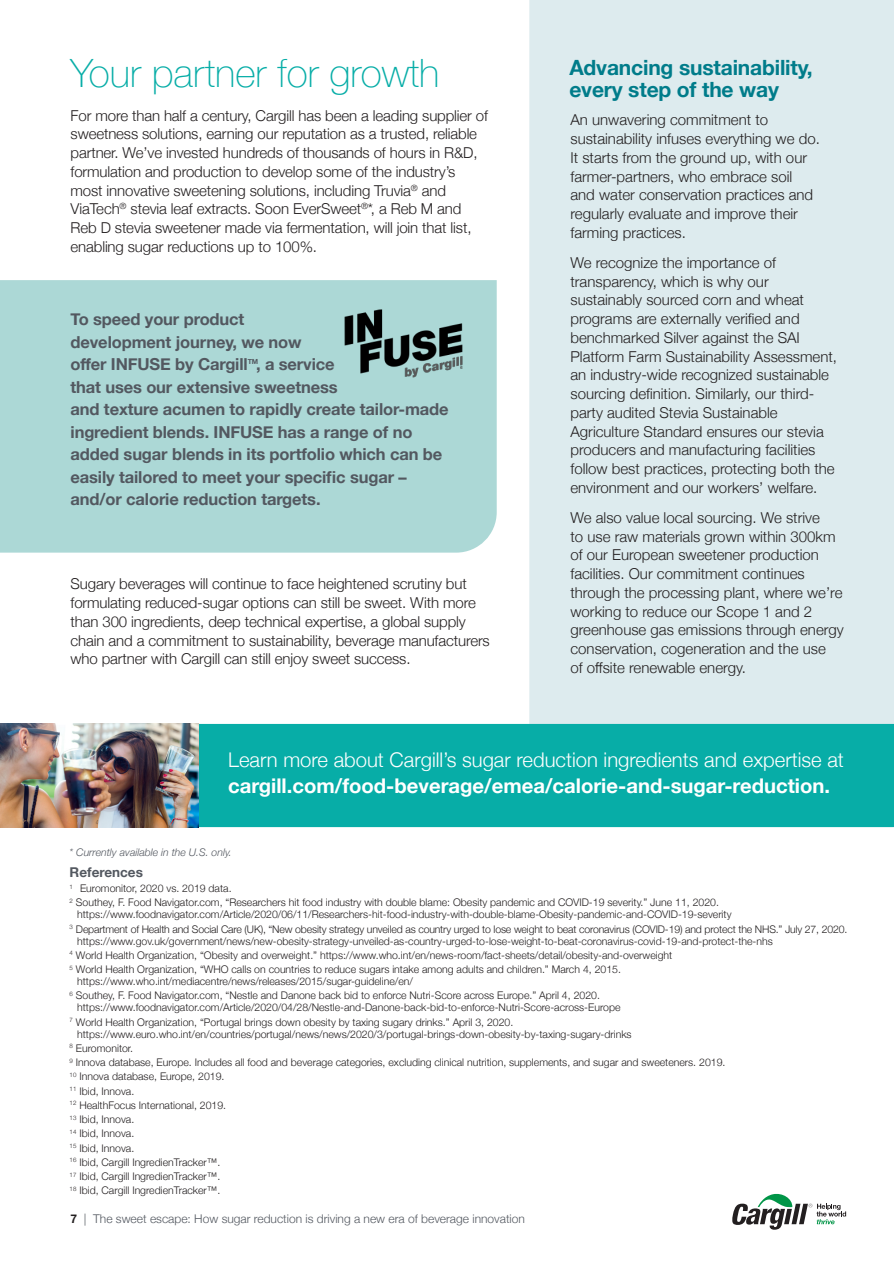
<style>
.page{position:relative;width:894px;height:1263px;background:#fff}
.page>*{position:absolute;margin:0;border:0;box-sizing:border-box;transform-origin:0 0}
.head{font:100 39px "Helvetica Neue";color:#07ada7}
.head-2{font:700 21px/22.5px "Helvetica Neue";letter-spacing:-.01em;color:#007c8a}
.head-3{font:300 20.25px/25.5px "Helvetica Neue";color:#fff}
.body{font:700 16.5px/22.5px "Helvetica Neue";letter-spacing:-.01em;color:#535860}
.body-2{font:300 15px/18.8px "Helvetica Neue";color:#231f20}
.body-3{font:700 13.5px "Helvetica Neue";color:#535860}
.t1{font:300 12px "Helvetica Neue";color:#535860}
.body-4{font:300 10.5px/12px "Helvetica Neue";color:#231f20}
.FOOTNOTES{font:italic 300 10.5px "Helvetica Neue";color:#535860}
.body-5{font:700 7.05px "Helvetica Neue";color:#535860}
.s1{font-weight:700}
.s2{font-weight:700;color:#231f20}
</style>
<div class="page">
<svg style="left:732px;top:1193px;width:113px;height:36px"></svg>
<div style="left:529px;top:0;width:364px;height:724px;background:#ddebee"></div>
<div style="left:198px;top:724px;width:695px;height:103px;background:#07ada7"></div>
<img style="left:0;top:724px;width:198px;height:103px">
<div style="left:0;top:280px;width:496px;height:272px;background:#acd8d6"></div>
<img style="left:344px;top:309px;width:118px;height:69px">
<p class="head" style="left:70px;top:43px;width:370px">Your partner for growth</p>
<p class="body-2" style="left:70px;top:105px;width:419px">For more than half a century, Cargill has been a leading supplier of sweetness solutions, earning our reputation as a trusted, reliable partner. We’ve invested hundreds of thousands of hours in R&amp;D, formulation and production to develop some of the industry’s most innovative sweetening solutions, including Truvia<sup>®</sup> and ViaTech<sup>®</sup> stevia leaf extracts. Soon EverSweet<sup>®</sup>*, a Reb M and Reb D stevia sweetener made via fermentation, will join that list, enabling sugar reductions up to 100%.</p>
<p class="body" style="left:70px;top:308px;width:232px">To speed your product development journey, we now offer INFUSE by Cargill</p>
<p class="body" style="left:70px;top:353px;width:379px;text-indent:185px">, a service<br>that uses our extensive sweetness<br>and texture acumen to rapidly create tailor-made ingredient blends. INFUSE has a range of no added sugar blends in its portfolio which can be easily tailored to meet your specific sugar – and/or calorie reduction targets.</p>
<p class="body-5" style="left:247px;top:355px;width:12px">TM</p>
<p class="body-2" style="left:70px;top:573px;width:420px">Sugary beverages will continue to face heightened scrutiny but formulating reduced-sugar options can still be sweet. With more than 300 ingredients, deep technical expertise, a global supply chain and a commitment to sustainability, beverage manufacturers who partner with Cargill can still enjoy sweet success.</p>
<p class="head-2" style="left:569px;top:56px;width:245px">Advancing sustainability, every step of the way</p>
<p class="body-2" style="left:570px;top:109px;width:251px">An unwavering commitment to sustainability infuses everything we do.<br>It starts from the ground up, with our farmer-partners, who embrace soil and water conservation practices and regularly evaluate and improve their farming practices.</p>
<p class="body-2" style="left:570px;top:252px;width:268px">We recognize the importance of transparency, which is why our sustainably sourced corn and wheat programs are externally verified and benchmarked Silver against the SAI Platform Farm Sustainability Assessment, an industry-wide recognized sustainable sourcing definition. Similarly, our third&shy;party audited Stevia Sustainable Agriculture Standard ensures our stevia producers and manufacturing facilities follow best practices, protecting both the environment and our workers’ welfare.</p>
<p class="body-2" style="left:570px;top:507px;width:275px">We also value local sourcing. We strive<br>to use raw materials grown within 300km of our European sweetener production facilities. Our commitment continues through the processing plant, where we’re working to reduce our Scope 1 and 2 greenhouse gas emissions through energy conservation, cogeneration and the use<br>of offsite renewable energy.</p>
<p class="head-3" style="left:228px;top:746px;width:617px">Learn more about Cargill’s sugar reduction ingredients and expertise at <span class="s1">cargill.com/food-beverage/emea/calorie-and-sugar-reduction.</span></p>
<p class="FOOTNOTES" style="left:70px;top:844px;width:164px">* Currently available in the U.S. only.</p>
<p class="body-3" style="left:70px;top:861px;width:75px">References</p>
<p class="body-4" style="left:70px;top:881px;width:163px"><sup>1</sup> Euromonitor, 2020 vs. 2019 data.</p>
<p class="body-4" style="left:77px;top:895px;width:655px;text-indent:-8px"><sup>2</sup> Southey, F. Food Navigator.com, “Researchers hit food industry with double blame: Obesity pandemic and COVID-19 severity.” June 11, 2020. https://www.foodnavigator.com/Article/2020/06/11/Researchers-hit-food-industry-with-double-blame-Obesity-pandemic-and-COVID-19-severity</p>
<p class="body-4" style="left:77px;top:922px;width:771px;text-indent:-8px"><sup>3</sup> Department of Health and Social Care (UK), “New obesity strategy unveiled as country urged to lose weight to beat coronavirus (COVID-19) and protect the NHS.” July 27, 2020. https://www.gov.uk/government/news/new-obesity-strategy-unveiled-as-country-urged-to-lose-weight-to-beat-coronavirus-covid-19-and-protect-the-nhs</p>
<p class="body-4" style="left:70px;top:948px;width:604px"><sup>4</sup> World Health Organization, “Obesity and overweight.” https://www.who.int/en/news-room/fact-sheets/detail/obesity-and-overweight</p>
<p class="body-4" style="left:77px;top:962px;width:545px;text-indent:-8px"><sup>5</sup> World Health Organization, “WHO calls on countries to reduce sugars intake among adults and children.” March 4, 2015. https://www.who.int/mediacentre/news/releases/2015/sugar-guideline/en/</p>
<p class="body-4" style="left:77px;top:988px;width:544px;text-indent:-8px"><sup>6</sup> Southey, F. Food Navigator.com, “Nestle and Danone back bid to enforce Nutri-Score across Europe.” April 4, 2020. https://www.foodnavigator.com/Article/2020/04/28/Nestle-and-Danone-back-bid-to-enforce-Nutri-Score-across-Europe</p>
<p class="body-4" style="left:77px;top:1015px;width:555px;text-indent:-8px"><sup>7</sup> World Health Organization, “Portugal brings down obesity by taxing sugary drinks.” April 3, 2020. https://www.euro.who.int/en/countries/portugal/news/news/2020/3/portugal-brings-down-obesity-by-taxing-sugary-drinks</p>
<p class="body-4" style="left:70px;top:1041px;width:65px"><sup>8</sup> Euromonitor.</p>
<p class="body-4" style="left:70px;top:1055px;width:657px"><sup>9</sup> Innova database, Europe. Includes all food and beverage categories, excluding clinical nutrition, supplements, and sugar and sweeteners. 2019.</p>
<p class="body-4" style="left:70px;top:1069px;width:156px"><sup>10</sup> Innova database, Europe, 2019.</p>
<p class="body-4" style="left:70px;top:1084px;width:66px"><sup>11</sup> Ibid, Innova.</p>
<p class="body-4" style="left:70px;top:1098px;width:158px"><sup>12</sup> HealthFocus International, 2019.</p>
<p class="body-4" style="left:70px;top:1112px;width:66px"><sup>13</sup> Ibid, Innova.</p>
<p class="body-4" style="left:70px;top:1126px;width:66px"><sup>14</sup> Ibid, Innova.</p>
<p class="body-4" style="left:70px;top:1141px;width:66px"><sup>15</sup> Ibid, Innova.</p>
<p class="body-4" style="left:70px;top:1155px;width:152px"><sup>16</sup> Ibid, Cargill IngredienTracker™.</p>
<p class="body-4" style="left:70px;top:1169px;width:152px"><sup>17</sup> Ibid, Cargill IngredienTracker™.</p>
<p class="body-4" style="left:70px;top:1183px;width:152px"><sup>18</sup> Ibid, Cargill IngredienTracker™.</p>
<p class="t1" style="left:70px;top:1209px;width:455px"><span class="s2">7</span> | The sweet escape: How sugar reduction is driving a new era of beverage innovation</p>
</div>
